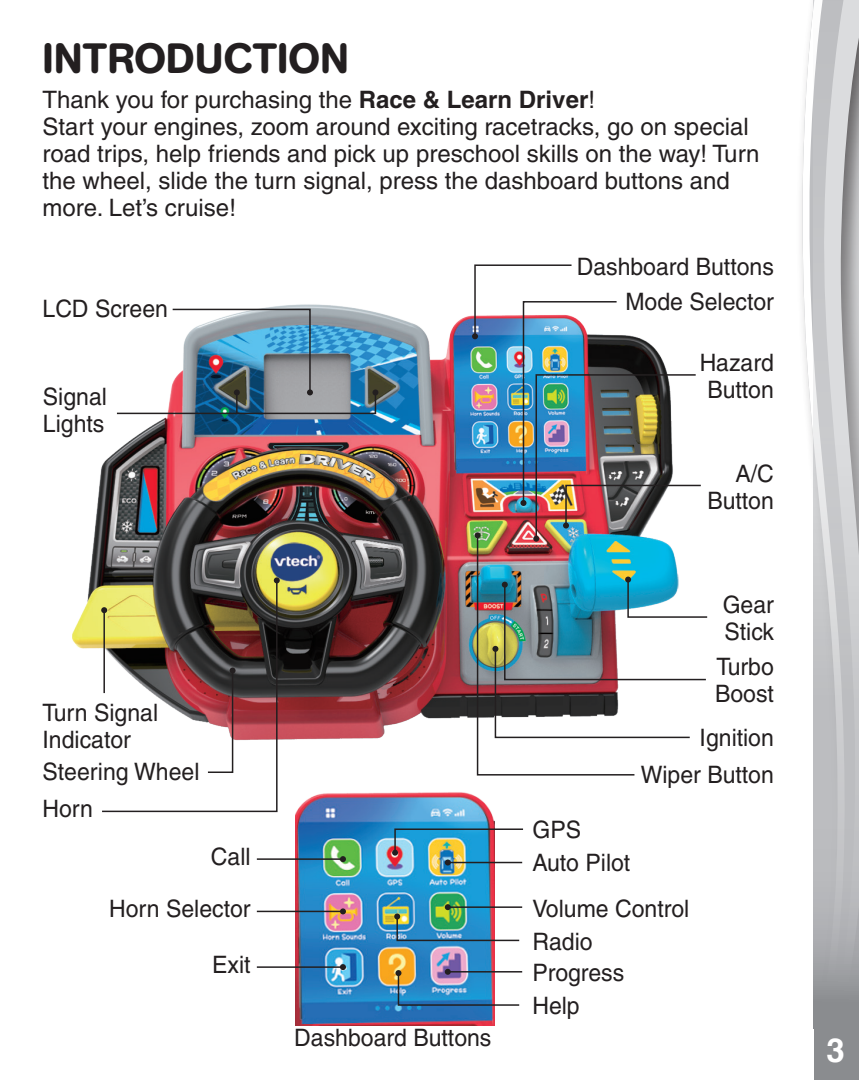
<style>
.page{position:relative;width:859px;height:1080px;background:#fff}
.page>*{position:absolute;margin:0;border:0;box-sizing:border-box;transform-origin:0 0}
.t1{font:500 42px "AG Book Rounded";color:#231f20}
.t2{font:700 33px "Helvetica";color:#fff}
.Headline{font:500 24px/27px "Helvetica";color:#231f20}
.Body_text{font:500 24px/27px "Helvetica";color:#231f20;scale:.96 1}
.s1{font-weight:700}
</style>
<div class="page">
<svg style="left:802px;top:0;width:12px;height:1029px"></svg>
<svg style="left:814px;top:0;width:45px;height:1080px;background:#bdbec0"></svg>
<img style="left:72px;top:304px;width:607px;height:436px">
<img style="left:296px;top:792px;width:198px;height:234px">
<hr style="left:257px;top:858px;width:86px;height:2px;background:#231f20">
<svg style="left:340px;top:856px;width:6px;height:6px"></svg>
<hr style="left:448px;top:906px;width:74px;height:2px;background:#231f20">
<hr style="left:448px;top:971px;width:74px;height:2px;background:#231f20">
<hr style="left:257px;top:911px;width:86px;height:1px;background:#231f20">
<svg style="left:340px;top:908px;width:6px;height:6px"></svg>
<hr style="left:257px;top:966px;width:86px;height:2px;background:#231f20">
<svg style="left:340px;top:964px;width:6px;height:6px"></svg>
<svg style="left:101px;top:579px;width:177px;height:234px"></svg>
<svg style="left:274px;top:577px;width:6px;height:6px"></svg>
<svg style="left:115px;top:308px;width:263px;height:107px"></svg>
<img style="left:392px;top:828px;width:132px;height:38px">
<svg style="left:394px;top:904px;width:127px;height:38px"></svg>
<svg style="left:395px;top:969px;width:126px;height:38px"></svg>
<img style="left:476px;top:542px;width:160px;height:234px">
<svg style="left:492px;top:577px;width:216px;height:162px"></svg>
<img style="left:472px;top:264px;width:229px;height:278px">
<p class="t1" style="left:43px;top:33px;width:308px">INTRODUCTION</p>
<p class="Headline" style="left:43px;top:86px;width:554px">Thank you for purchasing the <span class="s1">Race &amp; Learn Driver</span>!</p>
<p class="Headline" style="left:43px;top:113px;width:718px">Start your engines, zoom around exciting racetracks, go on special road trips, help friends and pick up preschool skills on the way! Turn the wheel, slide the turn signal, press the dashboard buttons and more. Let’s cruise!</p>
<p class="Body_text" style="left:43px;top:295px;width:132px">LCD Screen</p>
<p class="Body_text" style="left:43px;top:383px;width:68px">Signal<br>Lights</p>
<p class="Body_text" style="left:43px;top:699px;width:122px">Turn Signal<br>Indicator</p>
<p class="Body_text" style="left:43px;top:758px;width:165px">Steering Wheel</p>
<p class="Body_text" style="left:43px;top:795px;width:54px">Horn</p>
<p class="Body_text" style="left:211px;top:843px;width:43px">Call</p>
<p class="Body_text" style="left:109px;top:895px;width:149px">Horn Selector</p>
<p class="Body_text" style="left:212px;top:951px;width:42px">Exit</p>
<p class="Body_text" style="left:294px;top:1024px;width:207px">Dashboard Buttons</p>
<p class="Body_text" style="left:577px;top:253px;width:207px">Dashboard Buttons</p>
<p class="Body_text" style="left:625px;top:288px;width:156px">Mode Selector</p>
<p class="Body_text" style="left:700px;top:349px;width:79px">Hazard</p>
<p class="Body_text" style="left:707px;top:376px;width:71px">Button</p>
<p class="Body_text" style="left:735px;top:460px;width:42px">A/C</p>
<p class="Body_text" style="left:707px;top:487px;width:71px">Button</p>
<p class="Body_text" style="left:723px;top:591px;width:55px">Gear<br>Stick</p>
<p class="Body_text" style="left:716px;top:653px;width:61px">Turbo</p>
<p class="Body_text" style="left:715px;top:680px;width:63px">Boost</p>
<p class="Body_text" style="left:700px;top:724px;width:79px">Ignition</p>
<p class="Body_text" style="left:641px;top:761px;width:140px">Wiper Button</p>
<p class="Body_text" style="left:532px;top:816px;width:52px">GPS</p>
<p class="Body_text" style="left:532px;top:849px;width:103px">Auto Pilot</p>
<p class="Body_text" style="left:532px;top:895px;width:165px">Volume Control</p>
<p class="Body_text" style="left:532px;top:928px;width:64px">Radio</p>
<p class="Body_text" style="left:532px;top:959px;width:97px">Progress</p>
<p class="Body_text" style="left:532px;top:992px;width:51px">Help</p>
<h2 class="t2" style="left:826px;top:1028px;width:20px">3</h2>
</div>
